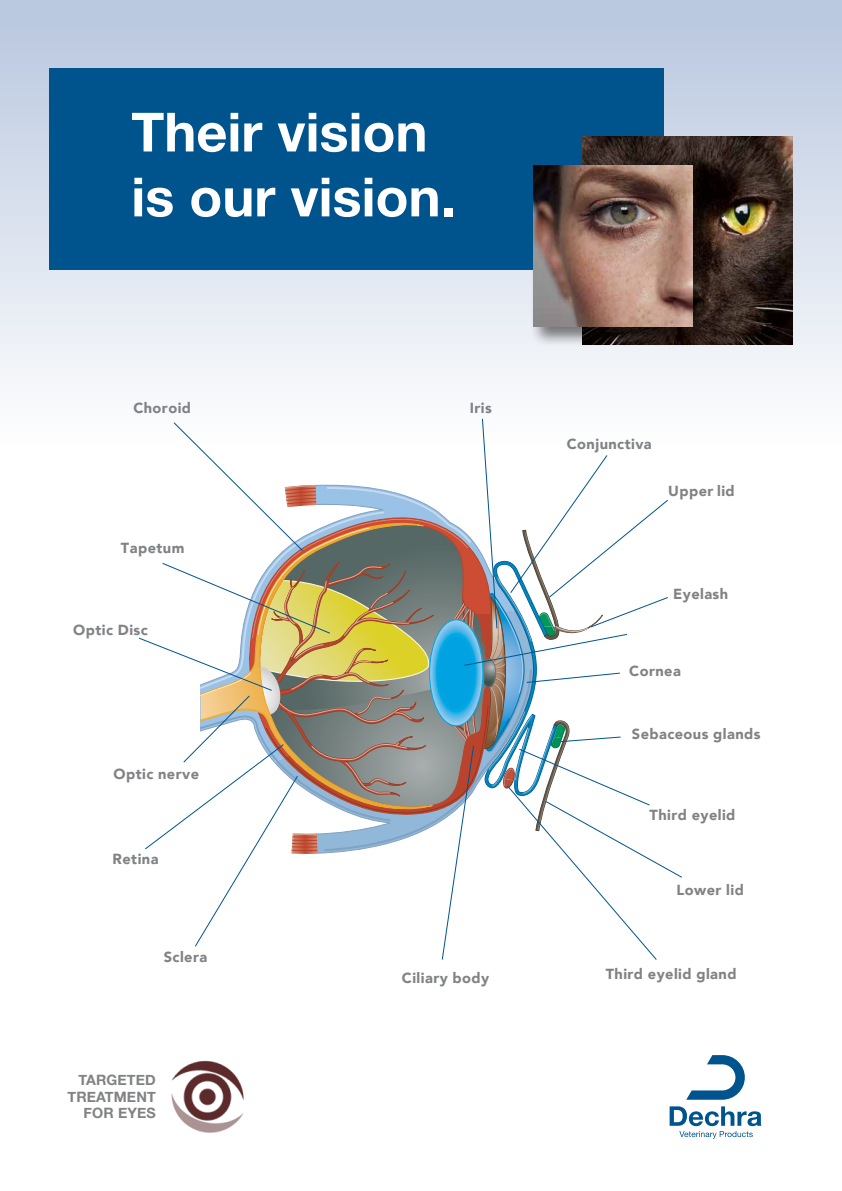
<style>
.page{position:relative;width:842px;height:1191px;background:#fff}
.page>*{position:absolute;margin:0;border:0;box-sizing:border-box;transform-origin:0 0}
.t1{font:700 54.1px/64.9px "Helvetica Neue";color:#fff}
.t2{font:900 14.6px "Avenir";letter-spacing:.03em;color:#808285}
.t3{font:700 14.3px/16.1px "Helvetica Neue";letter-spacing:.01em;color:#808285;text-align:right}
</style>
<div class="page">
<div style="left:0;top:0;width:842px;height:445px;background:linear-gradient(to bottom,#b7c5dd,#fdfefe)"></div>
<svg style="left:686px;top:1055px;width:59px;height:44px"></svg>
<svg style="left:670px;top:1106px;width:91px;height:32px"></svg>
<svg style="left:138px;top:418px;width:544px;height:542px"></svg>
<img style="left:171px;top:1060px;width:73px;height:73px">
<div style="left:49px;top:68px;width:614px;height:201px;background:#00548e"></div>
<img style="left:583px;top:137px;width:210px;height:207px">
<div style="left:530px;top:163px;width:181px;height:184px;background:#000;opacity:.5"></div>
<img style="left:534px;top:165px;width:158px;height:162px">
<h1 class="t1" style="left:131px;top:101px;width:326px">Their vision is our vision.</h1>
<p class="t2" style="left:133px;top:395px;width:59px">Choroid</p>
<p class="t2" style="left:121px;top:535px;width:65px">Tapetum</p>
<p class="t2" style="left:73px;top:617px;width:76px">Optic Disc</p>
<p class="t2" style="left:114px;top:761px;width:87px">Optic nerve</p>
<p class="t2" style="left:113px;top:846px;width:47px">Retina</p>
<p class="t2" style="left:164px;top:944px;width:45px">Sclera</p>
<p class="t2" style="left:470px;top:395px;width:24px">Iris</p>
<p class="t3" style="left:67px;top:1072px;width:90px">TARGETED<br>TREATMENT<br>FOR EYES</p>
<p class="t2" style="left:402px;top:965px;width:89px">Ciliary body</p>
<p class="t2" style="left:567px;top:431px;width:86px">Conjunctiva</p>
<p class="t2" style="left:668px;top:478px;width:68px">Upper lid</p>
<p class="t2" style="left:673px;top:581px;width:57px">Eyelash</p>
<p class="t2" style="left:629px;top:658px;width:53px">Cornea</p>
<p class="t2" style="left:632px;top:722px;width:130px">Sebaceous glands</p>
<p class="t2" style="left:649px;top:802px;width:87px">Third eyelid</p>
<p class="t2" style="left:676px;top:877px;width:69px">Lower lid</p>
<p class="t2" style="left:606px;top:961px;width:132px">Third eyelid gland</p>
</div>
